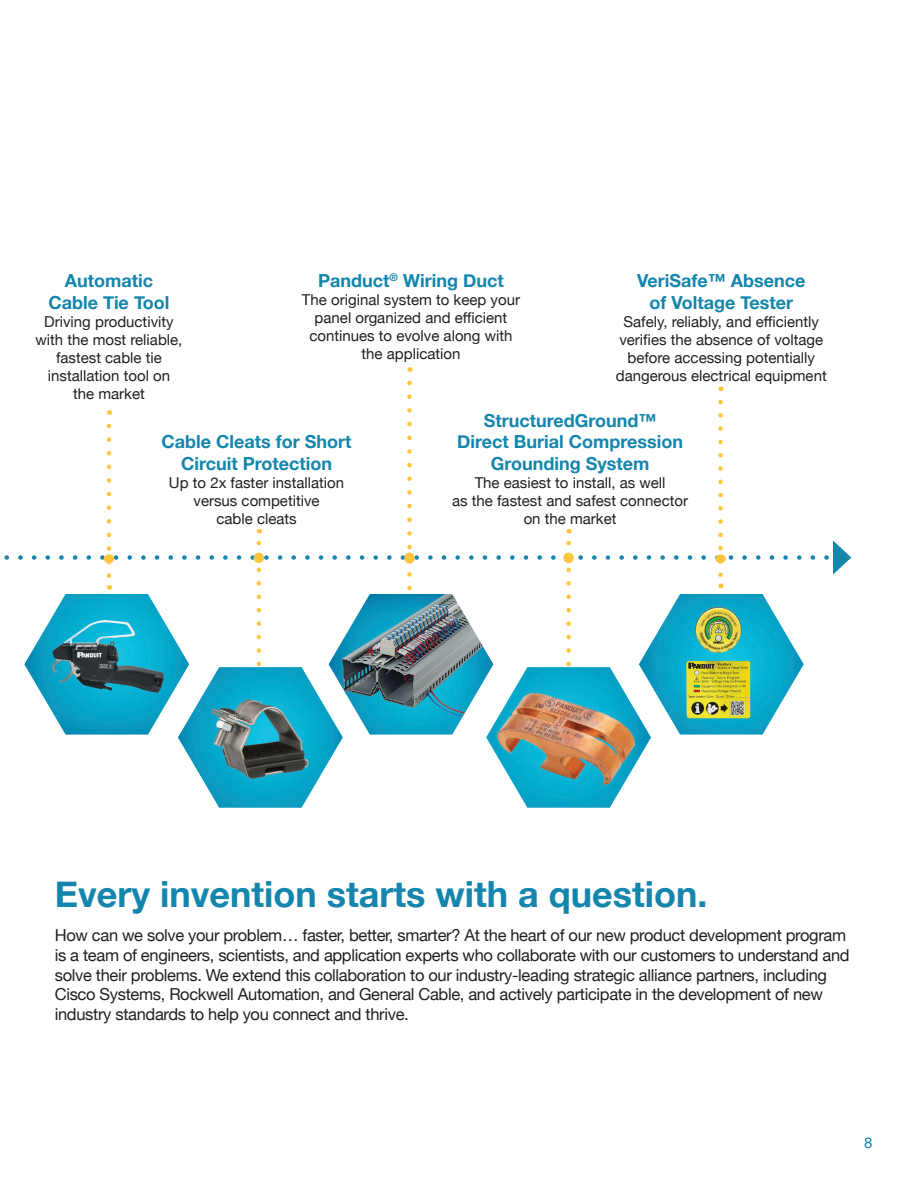
<style>
.page{position:relative;width:918px;height:1188px;background:#fff}
.page>*{position:absolute;margin:0;border:0;box-sizing:border-box;transform-origin:0 0}
.t1{font:700 36px "Helvetica Neue";color:#1485ac}
.t2{font:700 18px/21.6px "Helvetica Neue";color:#1485ac;text-align:center}
.t3{font:16.5px/19.8px "Helvetica Neue";letter-spacing:-.02em;color:#231f20}
.t4{font:15px/18px "Helvetica Neue";color:#231f20;text-align:center}
.t5{font:15px "Helvetica Neue";color:#1485ac}
</style>
<div class="page">
<svg style="left:833px;top:541px;width:18px;height:34px"></svg>
<svg style="left:4px;top:383px;width:823px;height:425px"></svg>
<img style="left:178px;top:667px;width:165px;height:141px">
<p class="t2" style="left:48px;top:270px;width:123px">Automatic<br>Cable Tie Tool</p>
<p class="t4" style="left:36px;top:313px;width:148px">Driving productivity with the most reliable, fastest cable tie installation tool on the market</p>
<p class="t2" style="left:318px;top:270px;width:187px">Panduct<sup>®</sup> Wiring Duct</p>
<p class="t4" style="left:302px;top:292px;width:220px">The original system to keep your panel organized and efficient continues to evolve along with the application</p>
<p class="t2" style="left:637px;top:270px;width:170px">VeriSafe™ Absence of Voltage Tester</p>
<p class="t4" style="left:616px;top:313px;width:212px">Safely, reliably, and efficiently verifies the absence of voltage before accessing potentially dangerous electrical equipment</p>
<p class="t2" style="left:162px;top:432px;width:191px">Cable Cleats for Short<br>Circuit Protection</p>
<p class="t4" style="left:169px;top:475px;width:177px">Up to 2x faster installation versus competitive<br>cable cleats</p>
<p class="t2" style="left:457px;top:410px;width:227px">StructuredGround™<br>Direct Burial Compression<br>Grounding System</p>
<p class="t4" style="left:452px;top:475px;width:237px">The easiest to install, as well<br>as the fastest and safest connector on the market</p>
<p class="t1" style="left:55px;top:866px;width:654px">Every invention starts with a question.</p>
<p class="t3" style="left:55px;top:926px;width:796px">How can we solve your problem… faster, better, smarter? At the heart of our new product development program is a team of engineers, scientists, and application experts who collaborate with our customers to understand and solve their problems. We extend this collaboration to our industry-leading strategic alliance partners, including Cisco Systems, Rockwell Automation, and General Cable, and actively participate in the development of new industry standards to help you connect and thrive.</p>
<p class="t5" style="left:864px;top:1132px;width:10px">8</p>
</div>
